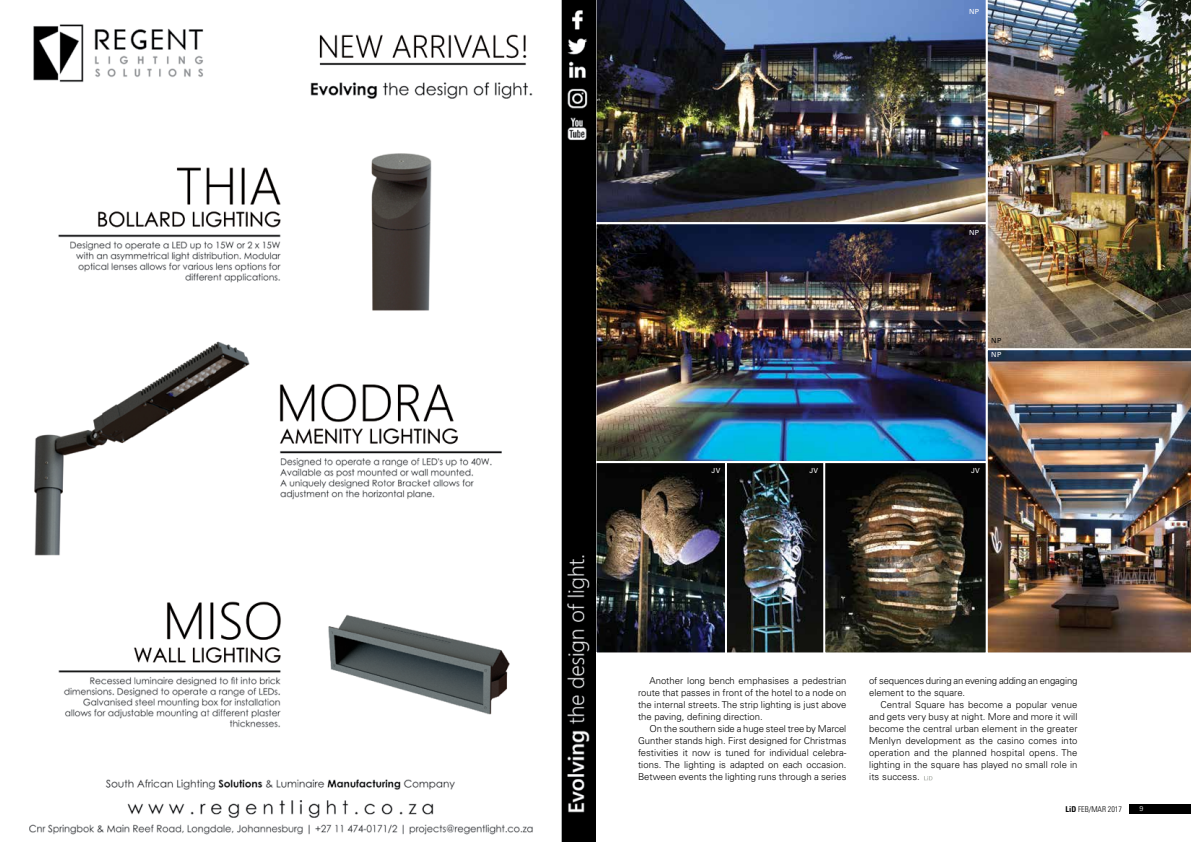
<style>
.page{position:relative;width:1191px;height:842px;background:#fff}
.page>*{position:absolute;margin:0;border:0;box-sizing:border-box;transform-origin:0 0}
.t1{font:300 9.5px/12px "Univers";color:#000;text-align:justify}
.t2{font:300 condensed 8px "Univers";color:#000}
.t3{font:7px "Univers";letter-spacing:.04em;color:#fff}
.t4{font:7px "Univers";color:#000}
.t5{font:300 7px "Univers";color:#fff}
.s1{font-weight:700}
</style>
<div class="page">
<img style="left:597px;top:225px;width:387px;height:235px">
<img style="left:596px;top:0;width:389px;height:222px">
<div style="left:594px;top:222px;width:393px;height:241px;border:2px solid #fff"></div>
<img style="left:597px;top:464px;width:226px;height:187px">
<div style="left:594px;top:461px;width:134px;height:193px;border:2px solid #fff"></div>
<div style="left:725px;top:461px;width:106px;height:193px;border:2px solid #fff"></div>
<img style="left:826px;top:464px;width:158px;height:187px">
<div style="left:823px;top:461px;width:164px;height:193px;border:2px solid #fff"></div>
<img style="left:985px;top:0;width:206px;height:348px">
<img style="left:985px;top:348px;width:206px;height:306px">
<div style="left:1128px;top:804px;width:63px;height:9px;background:#000"></div>
<svg style="left:924px;top:776px;width:8px;height:4px"></svg>
<img style="left:29px;top:0;width:567px;height:842px">
<p class="t3" style="left:969px;top:7px;width:12px">NP</p>
<p class="t3" style="left:969px;top:228px;width:12px">NP</p>
<p class="t4" style="left:991px;top:336px;width:12px">NP</p>
<p class="t3" style="left:991px;top:351px;width:12px">NP</p>
<p class="t3" style="left:711px;top:466px;width:10px">JV</p>
<p class="t3" style="left:809px;top:466px;width:10px">JV</p>
<p class="t3" style="left:971px;top:466px;width:10px">JV</p>
<p class="t1" style="left:638px;top:675px;width:210px;text-indent:11px">Another long bench emphasises a pedestrian route that passes in front of the hotel to a node on the internal streets. The strip lighting is just above the paving, defining direction.</p>
<p class="t1" style="left:638px;top:723px;width:210px;text-indent:11px">On the southern side a huge steel tree by Marcel Gunther stands high. First designed for Christmas festivities it now is tuned for individual celebra&shy;tions. The lighting is adapted on each occasion.<br>Between events the lighting runs through a series</p>
<p class="t1" style="left:869px;top:675px;width:210px">of sequences during an evening adding an engaging element to the square.</p>
<p class="t1" style="left:869px;top:699px;width:210px;text-indent:11px">Central Square has become a popular venue and gets very busy at night. More and more it will become the central urban element in the greater Menlyn development as the casino comes into operation and the planned hospital opens. The lighting in the square has played no small role in its success.</p>
<p class="t2" style="left:1065px;top:804px;width:58px"><span class="s1">LiD</span> FEB/MAR 2017</p>
<p class="t5" style="left:1139px;top:804px;width:5px">9</p>
</div>
